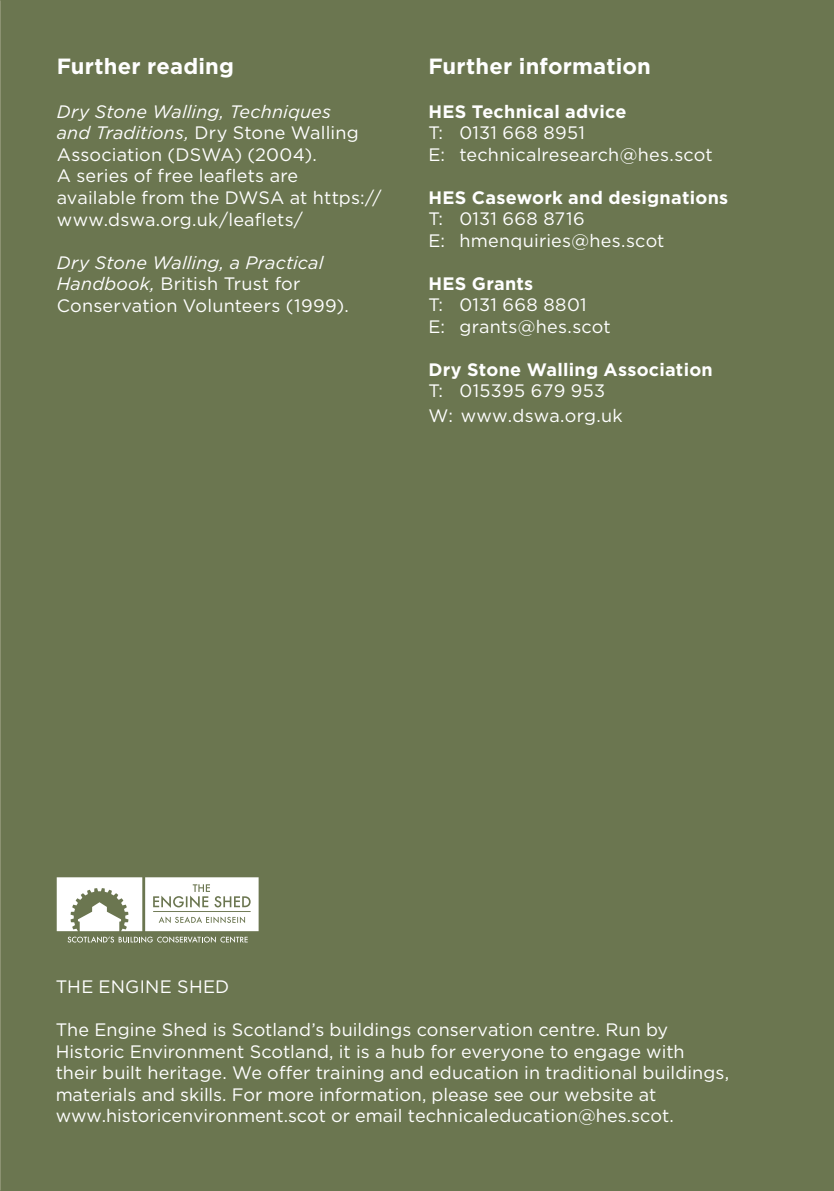
<style>
.page{position:relative;width:834px;height:1191px;background:#fff}
.page>*{position:absolute;margin:0;border:0;box-sizing:border-box;transform-origin:0 0}
.BODY__Gotham_9_5pt_1{font:700 22px "Gotham";letter-spacing:.01em;color:#fff}
.BODY__Gotham_9_5pt_1-2{font:18px/21.6px "Gotham";letter-spacing:.01em;color:#fff}
.body_9_10_8{font:18px/21.6px "Gotham";color:#fff}
.BODY__Gotham_9_5pt_1-3{font:italic 18px/21.6px "Gotham";letter-spacing:.005em;color:#fff}
.BODY__Gotham_9_5pt_1-4{font:700 18px/21.2px "Gotham";letter-spacing:.015em;color:#fff}
.s1{font-style:normal}
.s2{font-style:italic}
.s3{font-weight:700}
.s4{font-weight:400}
</style>
<div class="page">
<div style="left:0;top:0;width:833px;height:1191px;background:#6b7650"></div>
<svg style="left:57px;top:877px;width:201px;height:66px"></svg>
<h3 class="BODY__Gotham_9_5pt_1" style="left:57px;top:52px;width:179px">Further reading</h3>
<p class="BODY__Gotham_9_5pt_1-3" style="left:57px;top:100px;width:303px">Dry Stone Walling, Techniques and Traditions, <span class="s1">Dry Stone Walling<br>Association (DSWA) (2004).</span></p>
<p class="BODY__Gotham_9_5pt_1-2" style="left:57px;top:165px;width:326px">A series of free leaflets are available from the DWSA at https:// www.dswa.org.uk/leaflets/</p>
<p class="BODY__Gotham_9_5pt_1-2" style="left:57px;top:251px;width:293px"><span class="s2">Dry Stone Walling, a Practical<br>Handbook,</span> British Trust for<br>Conservation Volunteers (1999).</p>
<p class="BODY__Gotham_9_5pt_1" style="left:428px;top:52px;width:224px">Further information</p>
<p class="BODY__Gotham_9_5pt_1-2" style="left:428px;top:100px;width:286px"><span class="s3">HES Technical advice<br></span>T: 0131 668 8951<br>E: technicalresearch@hes.scot</p>
<p class="BODY__Gotham_9_5pt_1-2" style="left:428px;top:186px;width:301px"><span class="s3">HES Casework and designations<br></span>T: 0131 668 8716<br>E: hmenquiries@hes.scot</p>
<p class="BODY__Gotham_9_5pt_1-2" style="left:428px;top:272px;width:184px"><span class="s3">HES Grants<br></span>T: 0131 668 8801<br>E: grants@hes.scot</p>
<p class="BODY__Gotham_9_5pt_1-4" style="left:428px;top:359px;width:286px">Dry Stone Walling Association<br><span class="s4">T: 015395 679 953</span></p>
<p class="BODY__Gotham_9_5pt_1-2" style="left:428px;top:404px;width:196px">W: www.dswa.org.uk</p>
<p class="body_9_10_8" style="left:56px;top:975px;width:175px">THE ENGINE SHED</p>
<p class="body_9_10_8" style="left:56px;top:1018px;width:675px">The Engine Shed is Scotland’s buildings conservation centre. Run by Historic Environment Scotland, it is a hub for everyone to engage with their built heritage. We offer training and education in traditional buildings, materials and skills. For more information, please see our website at www.historicenvironment.scot or email technicaleducation@hes.scot.</p>
</div>
